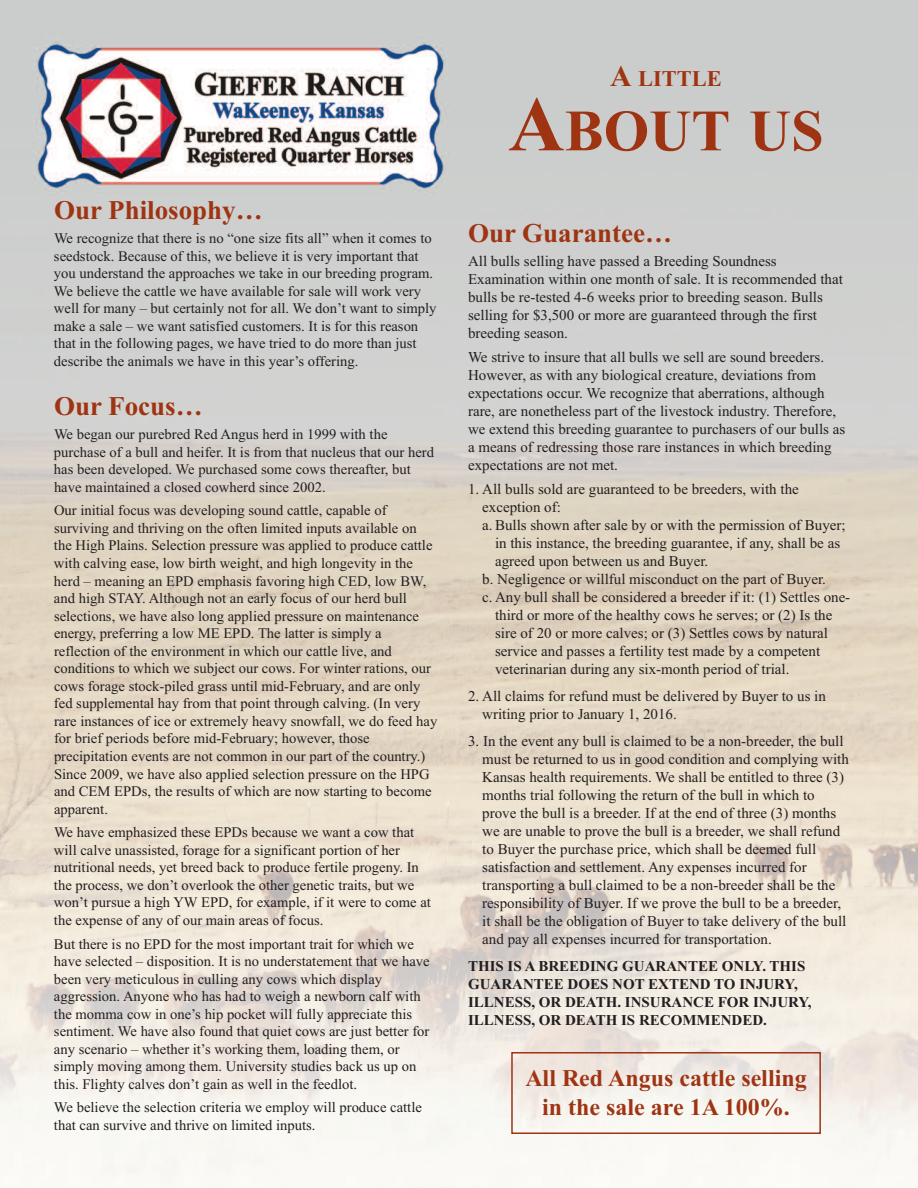
<style>
.page{position:relative;width:918px;height:1188px;background:#fff}
.page>*{position:absolute;margin:0;border:0;box-sizing:border-box;transform-origin:0 0}
.t1{font:700 58.5px "Times New Roman";color:#9f3413}
.t2{font:700 27px "Times New Roman";color:#9f3413}
.t3{font:700 24px/28.8px "Times New Roman";color:#9f3413;text-align:center}
.t4{font:700 22.5px "Times New Roman";color:#9f3413}
.t5{font:15px/18px "Times New Roman";color:#231f20}
.t6{font:700 15px/18px "Times New Roman";color:#231f20}
.t7{font:14.7px/17.5px "Times New Roman";color:#231f20}
.s1{font-size:30px}
.s2{font-size:78px}
</style>
<div class="page">
<img style="left:0;top:0;width:918px;height:1188px">
<div style="left:511px;top:1052px;width:310px;height:82px;border:2px solid #9f3413"></div>
<h2 class="t2" style="left:54px;top:194px;width:210px">Our Philosophy…</h2>
<p class="t7" style="left:54px;top:229px;width:384px">We recognize that there is no “one size fits all” when it comes to seedstock. Because of this, we believe it is very important that you understand the approaches we take in our breeding program.<br>We believe the cattle we have available for sale will work very well for many – but certainly not for all. We don’t want to simply make a sale – we want satisfied customers. It is for this reason that in the following pages, we have tried to do more than just describe the animals we have in this year’s offering.</p>
<h2 class="t2" style="left:54px;top:390px;width:150px">Our Focus…</h2>
<p class="t7" style="left:54px;top:425px;width:382px">We began our purebred Red Angus herd in 1999 with the purchase of a bull and heifer. It is from that nucleus that our herd has been developed. We purchased some cows thereafter, but have maintained a closed cowherd since 2002.</p>
<p class="t7" style="left:54px;top:501px;width:385px">Our initial focus was developing sound cattle, capable of surviving and thriving on the often limited inputs available on the High Plains. Selection pressure was applied to produce cattle with calving ease, low birth weight, and high longevity in the herd – meaning an EPD emphasis favoring high CED, low BW, and high STAY. Although not an early focus of our herd bull selections, we have also long applied pressure on maintenance energy, preferring a low ME EPD. The latter is simply a reflection of the environment in which our cattle live, and conditions to which we subject our cows. For winter rations, our cows forage stock-piled grass until mid-February, and are only fed supplemental hay from that point through calving. (In very rare instances of ice or extremely heavy snowfall, we do feed hay for brief periods before mid-February; however, those precipitation events are not common in our part of the country.)<br>Since 2009, we have also applied selection pressure on the HPG and CEM EPDs, the results of which are now starting to become apparent.</p>
<p class="t7" style="left:54px;top:823px;width:379px">We have emphasized these EPDs because we want a cow that will calve unassisted, forage for a significant portion of her nutritional needs, yet breed back to produce fertile progeny. In the process, we don’t overlook the other genetic traits, but we won’t pursue a high YW EPD, for example, if it were to come at the expense of any of our main areas of focus.</p>
<p class="t7" style="left:54px;top:935px;width:377px">But there is no EPD for the most important trait for which we have selected – disposition. It is no understatement that we have been very meticulous in culling any cows which display aggression. Anyone who has had to weigh a newborn calf with the momma cow in one’s hip pocket will fully appreciate this sentiment. We have also found that quiet cows are just better for any scenario – whether it’s working them, loading them, or simply moving among them. University studies back us up on this. Flighty calves don’t gain as well in the feedlot.</p>
<p class="t7" style="left:54px;top:1098px;width:369px">We believe the selection criteria we employ will produce cattle that can survive and thrive on limited inputs.</p>
<h3 class="t4" style="left:610px;top:65px;width:113px"><span class="s1">A</span> LITTLE</h3>
<h1 class="t1" style="left:508px;top:96px;width:317px"><span class="s2">A</span>BOUT US</h1>
<h2 class="t2" style="left:468px;top:217px;width:206px">Our Guarantee…</h2>
<p class="t5" style="left:468px;top:252px;width:376px">All bulls selling have passed a Breeding Soundness Examination within one month of sale. It is recommended that bulls be re-tested 4-6 weeks prior to breeding season. Bulls selling for $3,500 or more are guaranteed through the first breeding season.</p>
<p class="t5" style="left:468px;top:348px;width:379px">We strive to insure that all bulls we sell are sound breeders.<br>However, as with any biological creature, deviations from expectations occur. We recognize that aberrations, although rare, are nonetheless part of the livestock industry. Therefore, we extend this breeding guarantee to purchasers of our bulls as a means of redressing those rare instances in which breeding expectations are not met.</p>
<p class="t5" style="left:468px;top:480px;width:332px">1. All bulls sold are guaranteed to be breeders, with the</p>
<p class="t5" style="left:482px;top:498px;width:80px">exception of:</p>
<p class="t5" style="left:482px;top:516px;width:365px">a. Bulls shown after sale by or with the permission of Buyer;</p>
<p class="t5" style="left:495px;top:534px;width:347px">in this instance, the breeding guarantee, if any, shall be as</p>
<p class="t5" style="left:495px;top:552px;width:215px">agreed upon between us and Buyer.</p>
<p class="t5" style="left:482px;top:570px;width:345px">b. Negligence or willful misconduct on the part of Buyer.</p>
<p class="t5" style="left:482px;top:588px;width:370px">c. Any bull shall be considered a breeder if it: (1) Settles one-</p>
<p class="t5" style="left:495px;top:606px;width:339px">third or more of the healthy cows he serves; or (2) Is the</p>
<p class="t5" style="left:495px;top:624px;width:334px">sire of 20 or more calves; or (3) Settles cows by natural</p>
<p class="t5" style="left:495px;top:642px;width:327px">service and passes a fertility test made by a competent</p>
<p class="t5" style="left:495px;top:660px;width:296px">veterinarian during any six-month period of trial.</p>
<p class="t5" style="left:482px;top:687px;width:345px;text-indent:-14px">2. All claims for refund must be delivered by Buyer to us in writing prior to January 1, 2016.</p>
<p class="t5" style="left:482px;top:732px;width:368px;text-indent:-14px">3. In the event any bull is claimed to be a non-breeder, the bull must be returned to us in good condition and complying with Kansas health requirements. We shall be entitled to three (3) months trial following the return of the bull in which to prove the bull is a breeder. If at the end of three (3) months we are unable to prove the bull is a breeder, we shall refund to Buyer the purchase price, which shall be deemed full satisfaction and settlement. Any expenses incurred for transporting a bull claimed to be a non-breeder shall be the responsibility of Buyer. If we prove the bull to be a breeder, it shall be the obligation of Buyer to take delivery of the bull and pay all expenses incurred for transportation.</p>
<p class="t6" style="left:468px;top:957px;width:345px">THIS IS A BREEDING GUARANTEE ONLY. THIS GUARANTEE DOES NOT EXTEND TO INJURY, ILLNESS, OR DEATH. INSURANCE FOR INJURY, ILLNESS, OR DEATH IS RECOMMENDED.</p>
<h3 class="t3" style="left:525px;top:1063px;width:283px">All Red Angus cattle selling in the sale are 1A 100%.</h3>
</div>
